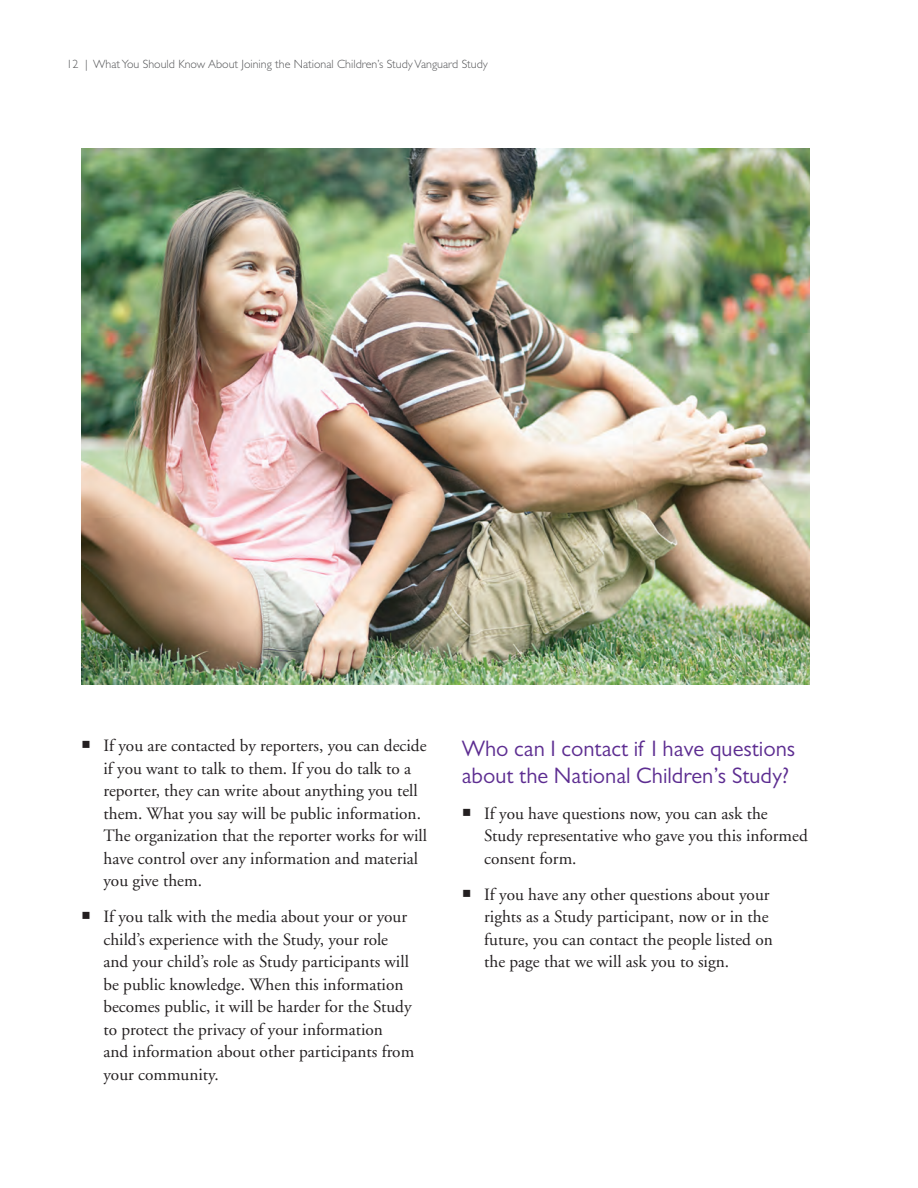
<style>
.page{position:relative;width:918px;height:1188px;background:#fff}
.page>*{position:absolute;margin:0;border:0;box-sizing:border-box;transform-origin:0 0}
._1_Head{font:22.5px/27px "Gill Sans";color:#5d2d91}
._1_Main_Bullet{font:17.25px/22.5px "Adobe Garamond";color:#231f20}
.t1{font:300 12px "Gill Sans";color:#57585a}
</style>
<div class="page">
<img style="left:81px;top:149px;width:729px;height:535px">
<p class="t1" style="left:66px;top:57px;width:423px">12 | What You Should Know About Joining the National Children’s Study Vanguard Study</p>
<p class="_1_Main_Bullet" style="left:104px;top:735px;width:325px">If you are contacted by reporters, you can decide if you want to talk to them. If you do talk to a reporter, they can write about anything you tell them. What you say will be public information.<br>The organization that the reporter works for will have control over any information and material you give them.</p>
<p class="_1_Main_Bullet" style="left:104px;top:906px;width:312px">If you talk with the media about your or your child’s experience with the Study, your role and your child’s role as Study participants will be public knowledge. When this information becomes public, it will be harder for the Study to protect the privacy of your information<br>and information about other participants from your community.</p>
<p class="_1_Head" style="left:462px;top:735px;width:335px">Who can I contact if I have questions about the National Children’s Study?</p>
<p class="_1_Main_Bullet" style="left:484px;top:803px;width:325px">If you have questions now, you can ask the<br>Study representative who gave you this informed consent form.</p>
<p class="_1_Main_Bullet" style="left:484px;top:884px;width:290px">If you have any other questions about your rights as a Study participant, now or in the future, you can contact the people listed on the page that we will ask you to sign.</p>
</div>
